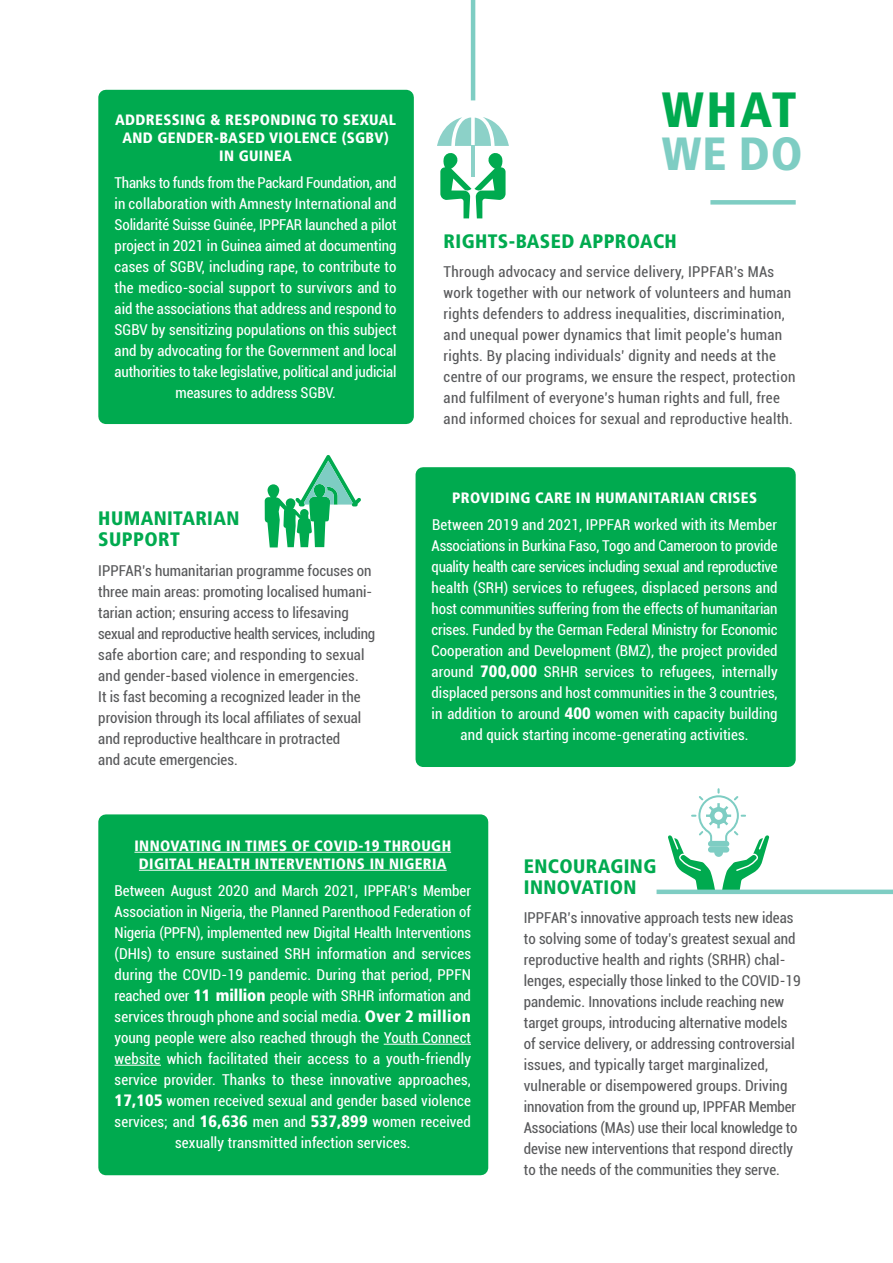
<style>
.page{position:relative;width:893px;height:1263px;background:#fff}
.page>*{position:absolute;margin:0;border:0;box-sizing:border-box;transform-origin:0 0}
.t1{font:900 condensed 49.5px "Frutiger";color:#00aa4f}
.t2{font:900 condensed 46.5px "Frutiger";color:#7ecdc3}
.t3{font:900 condensed 19.5px/21px "Frutiger";letter-spacing:.02em;color:#00aa4f}
.t4{font:condensed 15px/21px "Roboto";color:#fff;text-align:center}
.t5{font:condensed 15px/21px "Roboto";color:#58595b}
.t6{font:condensed 15px/21px "Roboto";letter-spacing:.02em;color:#58595b}
.t7{font:900 condensed 15px/18px "Frutiger";letter-spacing:.025em;color:#fff}
.s1{font-family:"Frutiger";font-weight:900;font-size:16.5px}
</style>
<div class="page">
<div style="left:98px;top:814px;width:390px;height:361px;background:#00aa4f"></div>
<div style="left:98px;top:90px;width:316px;height:334px;background:#00aa4f"></div>
<hr style="left:134px;top:852px;width:317px;height:1px;background:#fff">
<hr style="left:139px;top:870px;width:308px;height:1px;background:#fff">
<hr style="left:384px;top:1044px;width:87px;height:1px;background:#fff">
<hr style="left:115px;top:1065px;width:46px;height:1px;background:#fff">
<svg style="left:265px;top:455px;width:96px;height:92px"></svg>
<svg style="left:668px;top:788px;width:101px;height:101px"></svg>
<div style="left:708px;top:841px;width:21px;height:6px;background:#7ecdc3;border-radius:3px"></div>
<div style="left:708px;top:847px;width:21px;height:5px;background:#7ecdc3;border-radius:3px"></div>
<div style="left:714px;top:848px;width:9px;height:9px;background:#7ecdc3;border-radius:4px"></div>
<div style="left:710px;top:200px;width:86px;height:5px;background:#7ecdc3"></div>
<hr style="left:471px;top:0;width:4px;height:100px;background:#7ecdc3">
<div style="left:657px;top:889px;width:236px;height:5px;background:#7ecdc3"></div>
<div style="left:416px;top:467px;width:380px;height:300px;background:#00aa4f"></div>
<svg style="left:440px;top:153px;width:66px;height:65px"></svg>
<hr style="left:471px;top:146px;width:4px;height:31px;background:#8cd1c8">
<svg style="left:437px;top:117px;width:72px;height:29px"></svg>
<p class="t7" style="left:122px;top:111px;width:275px;text-indent:-7px">ADDRESSING &amp; RESPONDING TO SEXUAL<br>AND GENDER-BASED VIOLENCE (SGB</p>
<p class="t7" style="left:375px;top:129px;width:16px">V)</p>
<p class="t7" style="left:219px;top:147px;width:74px">IN GUINEA</p>
<p class="t4" style="left:115px;top:172px;width:283px">Thanks to funds from the Packard Foundation, and in collaboration with Amnesty International and Solidarité Suisse Guinée, IPPFAR launched a pilot project in 2021 in Guinea aimed at documenting cases of SGBV, including rape, to contribute to the medico-social support to survivors and to aid the associations that address and respond to SGBV by sensitizing populations on this subject and by advocating for the Government and local authorities to take legislative, political and judicial measures to address SGBV.</p>
<h3 class="t3" style="left:98px;top:508px;width:143px">HUMANITARIAN<br>SUPPORT</h3>
<p class="t5" style="left:98px;top:560px;width:278px">IPPFAR’s humanitarian programme focuses on three main areas: promoting localised humani&shy;tarian action; ensuring access to lifesaving sexual and reproductive health services, including safe abortion care; and responding to sexual and gender‑based violence in emergencies.<br>It is fast becoming a recognized leader in the provision through its local affiliates of sexual and reproductive healthcare in protracted<br>and acute emergencies.</p>
<h1 class="t1" style="left:662px;top:80px;width:135px">WHAT</h1>
<h2 class="t2" style="left:662px;top:126px;width:143px">WE DO</h2>
<h3 class="t3" style="left:444px;top:231px;width:235px">RIGHTS-BASED APPROACH</h3>
<p class="t6" style="left:444px;top:261px;width:353px">Through advocacy and service delivery, IPPFAR’s MAs work together with our network of volunteers and human rights defenders to address inequalities, discrimination, and unequal power dynamics that limit people’s human rights. By placing individuals’ dignity and needs at the centre of our programs, we ensure the respect, protection and fulfilment of everyone’s human rights and full, free and informed choices for sexual and reproductive health.</p>
<p class="t7" style="left:452px;top:488px;width:306px">PROVI DING CARE IN HUMANITARIAN CRISES</p>
<p class="t4" style="left:432px;top:514px;width:348px">Between 2019 and 2021, IPPFAR worked with its Member Associations in Burkina Faso, Togo and Cameroon to provide quality health care services including sexual and reproductive health (SRH) services to refugees, displaced persons and host communities suffering from the effects of humanitarian crises. Funded by the German Federal Ministry for Economic Cooperation and Development (BMZ), the project provided around <span class="s1">700,000</span> SRHR services to refugees, internally displaced persons and host communities in the 3 countries, in addition to around <span class="s1">400</span> women with capacity building and quick starting income-generating activities.</p>
<p class="t7" style="left:134px;top:836px;width:318px">INNOVATING IN TIMES OF COVID-19 THROUGH<br>DIGITAL HEALTH INTERVENTIONS IN NIGERIA</p>
<p class="t4" style="left:115px;top:880px;width:358px">Between August 2020 and March 2021, IPPFAR’s Member Association in Nigeria, the Planned Parenthood Federation of Nigeria (PPFN), implemented new Digital Health Interventions (DHIs) to ensure sustained SRH information and services during the COVID-19 pandemic. During that period, PPFN reached over <span class="s1">11 MILLION</span> people with SRHR information and services through phone and social media. <span class="s1">OVER 2 MILLION </span>young people were also reached through the Youth Connect website which facilitated their access to a youth-friendly service provider. Thanks to these innovative approaches, <span class="s1">17,105</span> women received sexual and gender based violence services; and <span class="s1">16,636</span> men and <span class="s1">537,899</span> women received sexually transmitted infection services.</p>
<h3 class="t3" style="left:524px;top:855px;width:134px">ENCOURAGING<br>INNOVATION</h3>
<p class="t5" style="left:524px;top:907px;width:279px">IPPFAR’s innovative approach tests new ideas to solving some of today’s greatest sexual and reproductive health and rights (SRHR) chal&shy;lenges, especially those linked to the COVID-19 pandemic. Innovations include reaching new target groups, introducing alternative models of service delivery, or addressing controversial issues, and typically target marginalized, vulnerable or disempowered groups. Driving innovation from the ground up, IPPFAR Member Associations (MAs) use their local knowledge to devise new interventions that respond directly to the needs of the communities they serve.</p>
</div>
